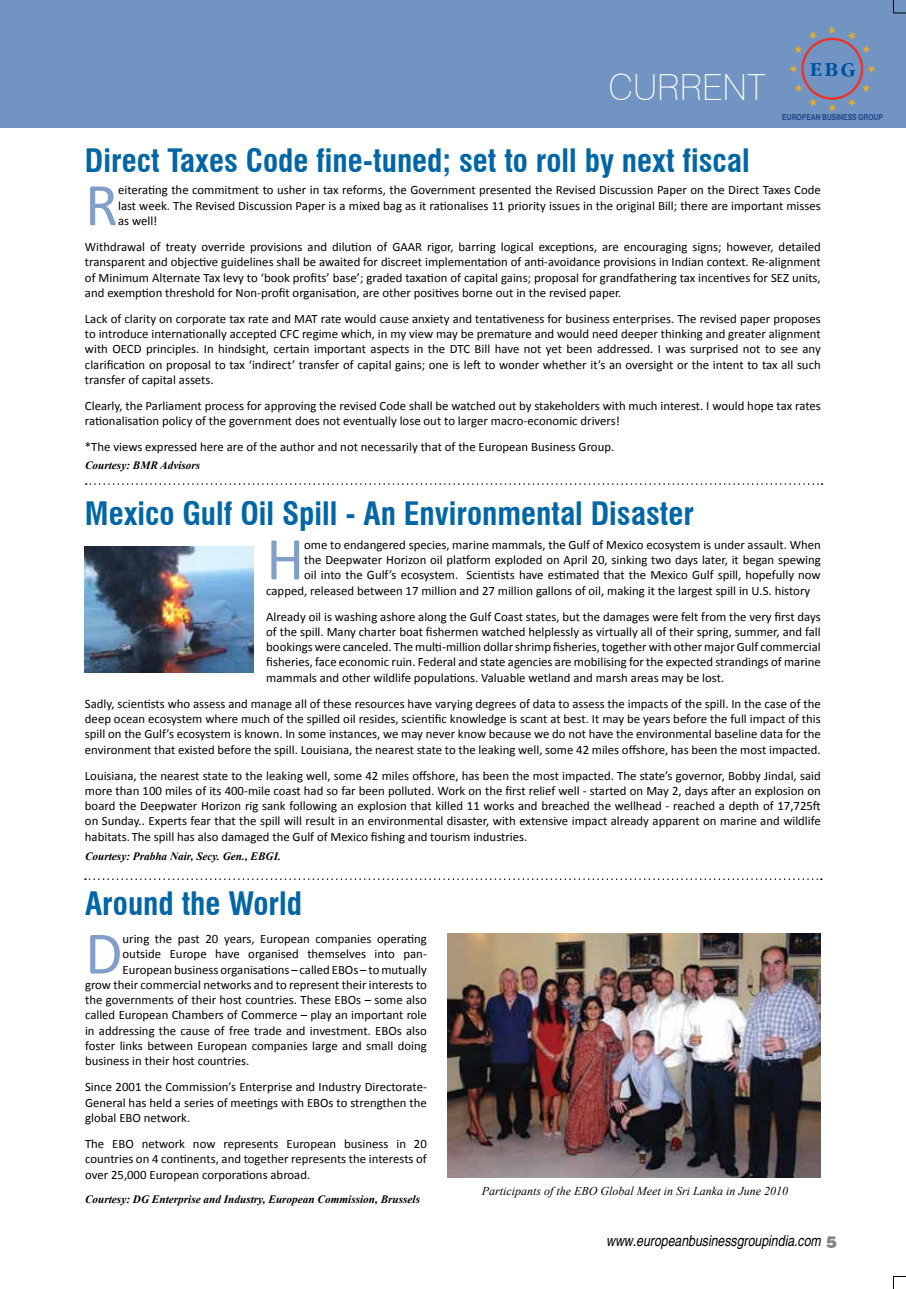
<style>
.page{position:relative;width:906px;height:1289px;background:#fff}
.page>*{position:absolute;margin:0;border:0;box-sizing:border-box;transform-origin:0 0}
.t1{font:60.9px "Calibri";color:#829fca}
.t2{font:100 36px "Swiss 721 BT";color:#fff}
.t3{font:700 condensed 31.5px "Swiss 721 BT";color:#0066a6}
.t4{font:900 16.5px "Swiss 721 BT";color:#808285}
.t5{font:italic condensed 15px "Helvetica";color:#000}
.t6{font:12.75px/15.3px "Calibri";color:#000;text-align:justify}
.t7{font:italic 12px "Times New Roman";color:#000}
.t8{font:italic 700 11.25px "Times New Roman";color:#000}
.t9{font:700 condensed 8.25px "Helvetica";color:#22458a}
</style>
<div class="page">
<img style="left:85px;top:546px;width:168px;height:126px">
<img style="left:448px;top:933px;width:373px;height:244px">
<svg style="left:85px;top:878px;width:737px;height:1px"></svg>
<svg style="left:86px;top:483px;width:736px;height:2px"></svg>
<div style="left:0;top:0;width:906px;height:128px;background:#7194c3"></div>
<svg style="left:789px;top:26px;width:86px;height:86px"></svg>
<svg style="left:893px;top:0;width:13px;height:14px"></svg>
<svg style="left:893px;top:1276px;width:13px;height:12px"></svg>
<h2 class="t2" style="left:604px;top:59px;width:158px">CURRENT</h2>
<h2 class="t2" style="left:608px;top:65px;width:158px">CURRENT</h2>
<h3 class="t3" style="left:85px;top:142px;width:666px">Direct Taxes Code fine-tuned; set to roll by next fiscal</h3>
<p class="t9" style="left:782px;top:112px;width:102px">EUROPEAN BUSINESS GROUP</p>
<h1 class="t1" style="left:85px;top:166px;width:35px">R</h1>
<p class="t6" style="left:118px;top:182px;width:704px">eiterating the commitment to usher in tax reforms, the Government presented the Revised Discussion Paper on the Direct Taxes Code last week. The Revised Discussion Paper is a mixed bag as it rationalises 11 priority issues in the original Bill; there are important misses as well!</p>
<p class="t6" style="left:85px;top:239px;width:737px">Withdrawal of treaty override provisions and dilution of GAAR rigor, barring logical exceptions, are encouraging signs; however, detailed transparent and objective guidelines shall be awaited for discreet implementation of anti-avoidance provisions in Indian context. Re-alignment of Minimum Alternate Tax levy to ‘book profits’ base’; graded taxation of capital gains; proposal for grandfathering tax incentives for SEZ units, and exemption threshold for Non-profit organisation, are other positives borne out in the revised paper.</p>
<p class="t6" style="left:85px;top:311px;width:737px">Lack of clarity on corporate tax rate and MAT rate would cause anxiety and tentativeness for business enterprises. The revised paper proposes to introduce internationally accepted CFC regime which, in my view may be premature and would need deeper thinking and greater alignment with OECD principles. In hindsight, certain important aspects in the DTC Bill have not yet been addressed. I was surprised not to see any clarification on proposal to tax ‘indirect’ transfer of capital gains; one is left to wonder whether it’s an oversight or the intent to tax all such transfer of capital assets.</p>
<p class="t6" style="left:85px;top:398px;width:737px">Clearly, the Parliament process for approving the revised Code shall be watched out by stakeholders with much interest. I would hope tax rates rationalisation policy of the government does not eventually lose out to larger macro-economic drivers!</p>
<p class="t6" style="left:85px;top:439px;width:531px">*The views expressed here are of the author and not necessarily that of the European Business Group.</p>
<p class="t8" style="left:85px;top:457px;width:117px">Courtesy: BMR Advisors</p>
<h3 class="t3" style="left:85px;top:495px;width:610px">Mexico Gulf Oil Spill - An Environmental Disaster</h3>
<h1 class="t1" style="left:266px;top:520px;width:39px">H</h1>
<p class="t6" style="left:304px;top:537px;width:518px">ome to endangered species, marine mammals, the Gulf of Mexico ecosystem is under assault. When</p>
<p class="t6" style="left:304px;top:552px;width:518px">the Deepwater Horizon oil platform exploded on April 20, sinking two days later, it began spewing</p>
<p class="t6" style="left:304px;top:567px;width:518px">oil into the Gulf’s ecosystem. Scientists have estimated that the Mexico Gulf spill, hopefully now</p>
<p class="t6" style="left:266px;top:582px;width:545px">capped, released between 17 million and 27 million gallons of oil, making it the largest spill in U.S. history</p>
<p class="t6" style="left:266px;top:608px;width:556px">Already oil is washing ashore along the Gulf Coast states, but the damages were felt from the very first days of the spill. Many charter boat fishermen watched helplessly as virtually all of their spring, summer, and fall bookings were canceled. The multi-million dollar shrimp fisheries, together with other major Gulf commercial fisheries, face economic ruin. Federal and state agencies are mobilising for the expected strandings of marine mammals and other wildlife populations. Valuable wetland and marsh areas may be lost.</p>
<p class="t6" style="left:85px;top:695px;width:737px">Sadly, scientists who assess and manage all of these resources have varying degrees of data to assess the impacts of the spill. In the case of the deep ocean ecosystem where much of the spilled oil resides, scientific knowledge is scant at best. It may be years before the full impact of this spill on the Gulf’s ecosystem is known. In some instances, we may never know because we do not have the environmental baseline data for the environment that existed before the spill. Louisiana, the nearest state to the leaking well, some 42 miles offshore, has been the most impacted.</p>
<p class="t6" style="left:85px;top:767px;width:737px">Louisiana, the nearest state to the leaking well, some 42 miles offshore, has been the most impacted. The state’s governor, Bobby Jindal, said more than 100 miles of its 400-mile coast had so far been polluted. Work on the first relief well - started on May 2, days after an explosion on board the Deepwater Horizon rig sank following an explosion that killed 11 works and breached the wellhead - reached a depth of 17,725ft on Sunday.. Experts fear that the spill will result in an environmental disaster, with extensive impact already apparent on marine and wildlife habitats. The spill has also damaged the Gulf of Mexico fishing and tourism industries.</p>
<p class="t8" style="left:85px;top:848px;width:197px">Courtesy: Prabha Nair, Secy. Gen., EBGI.</p>
<h3 class="t3" style="left:85px;top:884px;width:218px">Around the World</h3>
<h1 class="t1" style="left:85px;top:914px;width:39px">D</h1>
<p class="t6" style="left:123px;top:931px;width:306px">uring the past 20 years, European companies operating</p>
<p class="t6" style="left:123px;top:946px;width:306px">outside Europe have organised themselves into pan-</p>
<p class="t6" style="left:123px;top:961px;width:306px">European business organisations – called EBOs – to mutually</p>
<p class="t6" style="left:85px;top:977px;width:343px">grow their commercial networks and to represent their interests to</p>
<p class="t6" style="left:85px;top:992px;width:343px">the governments of their host countries. These EBOs – some also</p>
<p class="t6" style="left:85px;top:1007px;width:343px">called European Chambers of Commerce – play an important role</p>
<p class="t6" style="left:85px;top:1022px;width:343px">in addressing the cause of free trade and investment. EBOs also</p>
<p class="t6" style="left:85px;top:1038px;width:343px">foster links between European companies large and small doing</p>
<p class="t6" style="left:85px;top:1053px;width:166px">business in their host countries.</p>
<p class="t6" style="left:85px;top:1079px;width:343px">Since 2001 the Commission’s Enterprise and Industry Directorate-General has held a series of meetings with EBOs to strengthen the global EBO network.</p>
<p class="t6" style="left:85px;top:1135px;width:343px">The EBO network now represents European business in 20 countries on 4 continents, and together represents the interests of over 25,000 European corporations abroad.</p>
<p class="t8" style="left:85px;top:1190px;width:336px">Courtesy: DG Enterprise and Industry, European Commission, Brussels</p>
<p class="t7" style="left:482px;top:1182px;width:308px">Participants of the EBO Global Meet in Sri Lanka in June 2010</p>
<p class="t5" style="left:606px;top:1231px;width:216px">www.europeanbusinessgroupindia.com</p>
<p class="t4" style="left:826px;top:1232px;width:12px">5</p>
</div>
